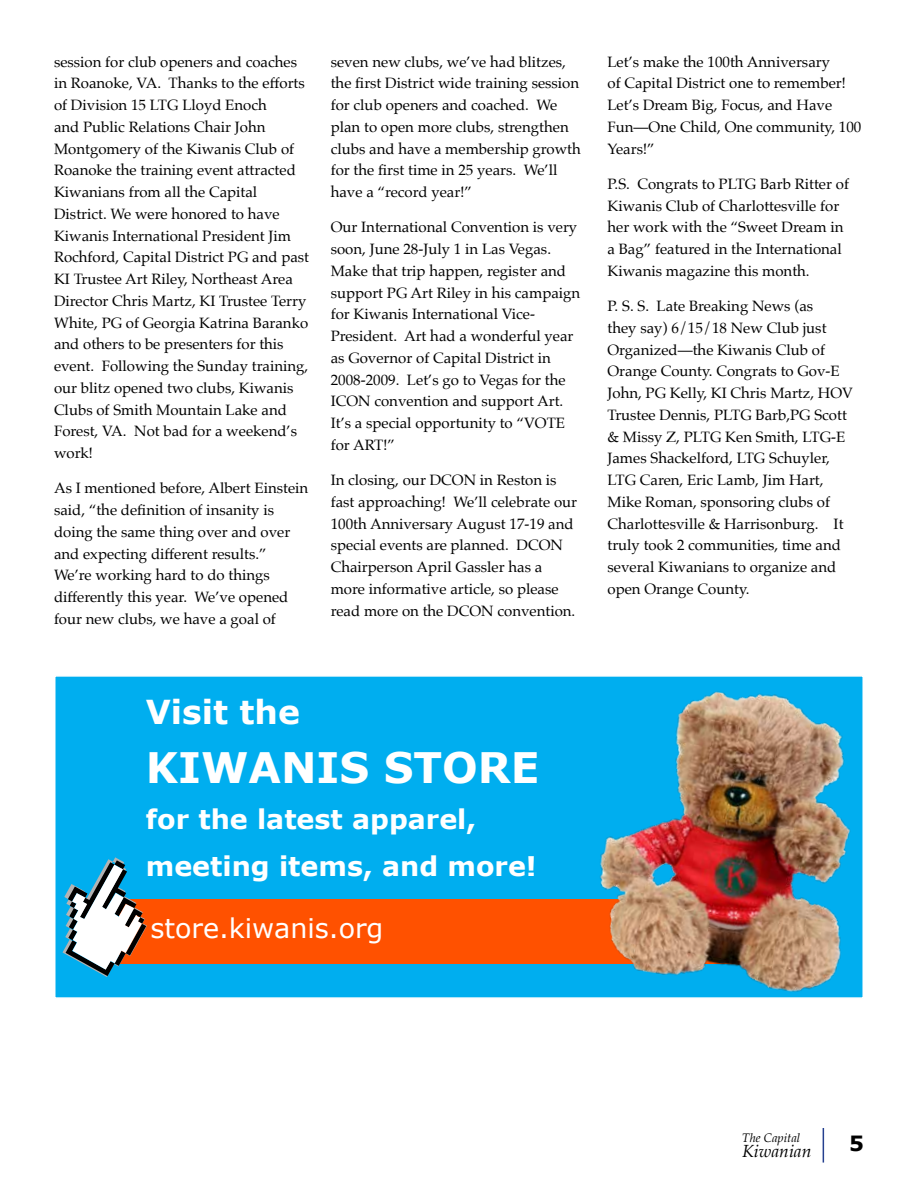
<style>
.page{position:relative;width:918px;height:1188px;background:#fff}
.page>*{position:absolute;margin:0;border:0;box-sizing:border-box;transform-origin:0 0}
.t1{font:700 42px "Verdana";color:#fff}
.t2{font:700 33px "Verdana";color:#fff}
.t3{font:700 27px/46.5px "Verdana";color:#fff}
.t4{font:27px "Verdana";color:#fff}
.t5{font:700 21px "Verdana";color:#000}
.t6{font:italic 17.55px "Palatino";color:#000}
.t7{font:15px/21.8px "Palatino";color:#000}
.t8{font:italic 12.45px "Palatino";color:#000}
</style>
<div class="page">
<div style="left:54px;top:675px;width:810px;height:324px;background:#00aeef;border:2px solid #fff"></div>
<div style="left:119px;top:899px;width:664px;height:65px;background:#ff5100"></div>
<svg style="left:63px;top:857px;width:84px;height:120px"></svg>
<img style="left:564px;top:675px;width:300px;height:324px">
<hr style="left:823px;top:1128px;width:1px;height:35px;background:#25408f">
<p class="t7" style="left:54px;top:51px;width:257px">session for club openers and coaches in Roanoke, VA. Thanks to the efforts of Division 15 LTG Lloyd Enoch<br>and Public Relations Chair John Montgomery of the Kiwanis Club of Roanoke the training event attracted Kiwanians from all the Capital District. We were honored to have Kiwanis International President Jim Rochford, Capital District PG and past KI Trustee Art Riley, Northeast Area Director Chris Martz, KI Trustee Terry White, PG of Georgia Katrina Baranko and others to be presenters for this event. Following the Sunday training, our blitz opened two clubs, Kiwanis Clubs of Smith Mountain Lake and Forest, VA. Not bad for a weekend’s work!</p>
<p class="t7" style="left:54px;top:477px;width:256px">As I mentioned before, Albert Einstein said, “the definition of insanity is doing the same thing over and over and expecting different results.” We’re working hard to do things differently this year. We’ve opened four new clubs, we have a goal of</p>
<p class="t7" style="left:331px;top:51px;width:252px">seven new clubs, we’ve had blitzes, the first District wide training session for club openers and coached. We plan to open more clubs, strengthen clubs and have a membership growth for the first time in 25 years. We’ll have a “record year!”</p>
<p class="t7" style="left:331px;top:216px;width:251px">Our International Convention is very soon, June 28-July 1 in Las Vegas.<br>Make that trip happen, register and support PG Art Riley in his campaign for Kiwanis International Vice-<br>President. Art had a wonderful year as Governor of Capital District in<br>2008-2009. Let’s go to Vegas for the<br>ICON convention and support Art.<br>It’s a special opportunity to “VOTE for ART!”</p>
<p class="t7" style="left:331px;top:469px;width:248px">In closing, our DCON in Reston is fast approaching! We’ll celebrate our 100th Anniversary August 17-19 and special events are planned. DCON Chairperson April Gassler has a more informative article, so please read more on the DCON convention.</p>
<p class="t7" style="left:608px;top:51px;width:255px">Let’s make the 100th Anniversary<br>of Capital District one to remember!<br>Let’s Dream Big, Focus, and Have<br>Fun—One Child, One community, 100<br>Years!”</p>
<p class="t7" style="left:608px;top:173px;width:243px">P.S. Congrats to PLTG Barb Ritter of Kiwanis Club of Charlottesville for her work with the “Sweet Dream in a Bag” featured in the International Kiwanis magazine this month.</p>
<p class="t7" style="left:608px;top:295px;width:247px">P. S. S. Late Breaking News (as<br>they say) 6/15/18 New Club just<br>Organized—the Kiwanis Club of<br>Orange County. Congrats to Gov-E<br>John, PG Kelly, KI Chris Martz, HOV<br>Trustee Dennis, PLTG Barb,PG Scott &amp; Missy Z, PLTG Ken Smith, LTG-E<br>James Shackelford, LTG Schuyler,<br>LTG Caren, Eric Lamb, Jim Hart,<br>Mike Roman, sponsoring clubs of<br>Charlottesville &amp; Harrisonburg. It truly took 2 communities, time and several Kiwanians to organize and open Orange County.</p>
<h2 class="t2" style="left:146px;top:691px;width:156px">Visit the</h2>
<h1 class="t1" style="left:146px;top:740px;width:395px">KIWANIS STORE</h1>
<h3 class="t3" style="left:146px;top:796px;width:393px">for the latest apparel, meeting items, and more!</h3>
<h3 class="t4" style="left:150px;top:911px;width:235px">store.kiwanis.org</h3>
<p class="t8" style="left:742px;top:1127px;width:60px">The Capital</p>
<p class="t6" style="left:742px;top:1136px;width:71px">Kiwanian</p>
<h3 class="t5" style="left:849px;top:1130px;width:16px">5</h3>
</div>
